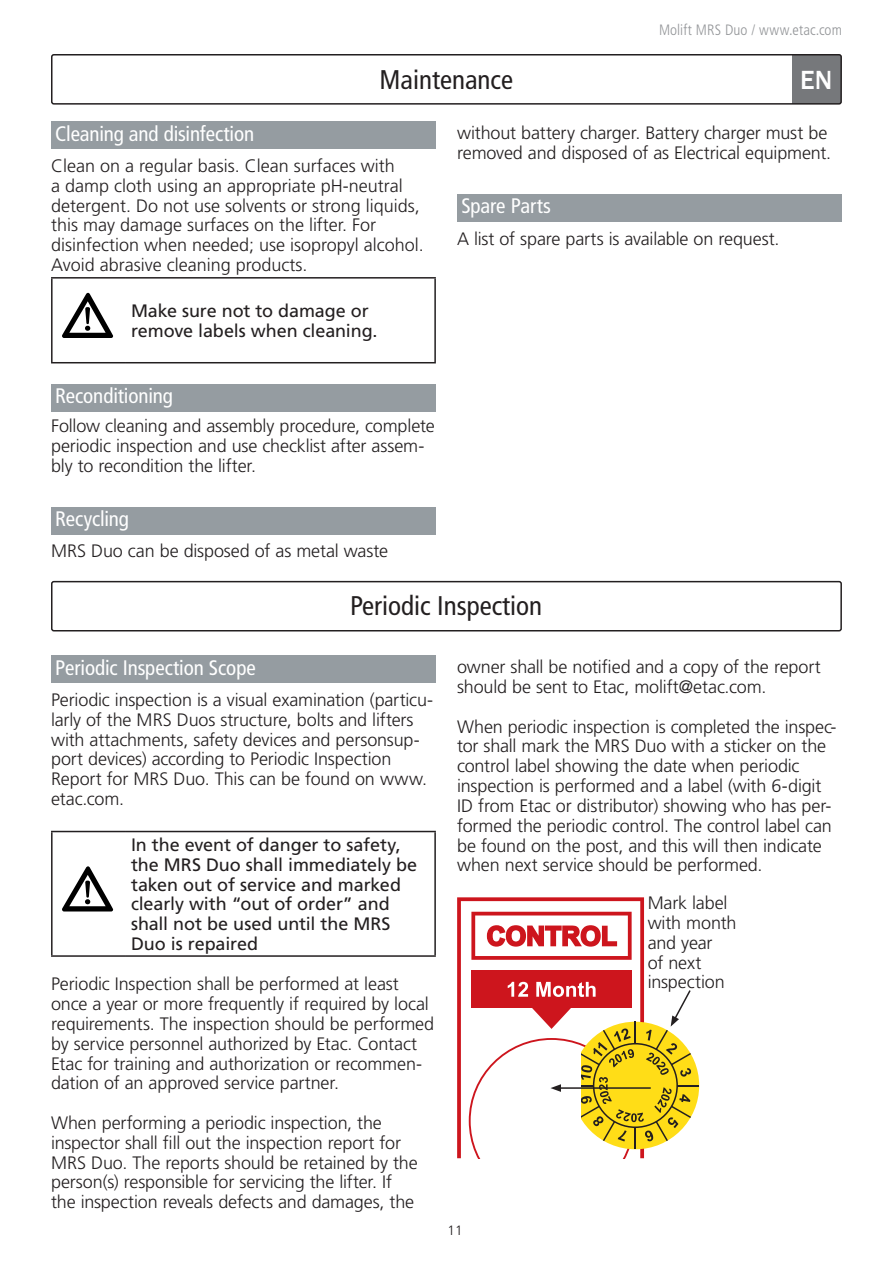
<style>
.page{position:relative;width:893px;height:1263px;background:#fff}
.page>*{position:absolute;margin:0;border:0;box-sizing:border-box;transform-origin:0 0}
.Chapter_header{font:condensed 27px "Frutiger LT Pro";color:#231f20}
.t1{font:500 27px "Franklin Gothic";color:#fff}
.Paragraph_header_-_on_grey_ruler{font:condensed 21px "Frutiger LT Pro";letter-spacing:-.005em;color:#fff}
.Body_text{font:300 18px/19.8px "Frutiger LT Pro";letter-spacing:-.01em;color:#231f20}
.Body_text-2{font:18px/19.8px "Frutiger LT Pro";letter-spacing:-.005em;color:#231f20}
.t2{font:300 condensed 15px "Frutiger LT Pro";letter-spacing:.005em;color:#939598}
.t3{font:300 13.5px "Frutiger LT Pro";color:#231f20}
</style>
<div class="page">
<div style="left:792px;top:55px;width:49px;height:49px;background:#76787b"></div>
<div style="left:51px;top:54px;width:791px;height:51px;border:2px solid #231f20;border-radius:2px"></div>
<div style="left:51px;top:122px;width:385px;height:27px;background:#959ca1"></div>
<div style="left:51px;top:384px;width:385px;height:27px;background:#959ca1"></div>
<div style="left:51px;top:507px;width:385px;height:27px;background:#959ca1"></div>
<hr style="left:51px;top:277px;width:74px;height:2px;background:#231f20">
<hr style="left:51px;top:279px;width:2px;height:83px;background:#231f20">
<hr style="left:125px;top:277px;width:311px;height:2px;background:#231f20">
<hr style="left:434px;top:279px;width:2px;height:83px;background:#231f20">
<hr style="left:51px;top:362px;width:74px;height:1px;background:#231f20">
<hr style="left:125px;top:362px;width:311px;height:1px;background:#231f20">
<svg style="left:62px;top:293px;width:51px;height:45px"></svg>
<div style="left:457px;top:194px;width:385px;height:27px;background:#959ca1"></div>
<div style="left:51px;top:581px;width:791px;height:50px;border:2px solid #231f20;border-radius:2px"></div>
<div style="left:51px;top:655px;width:385px;height:28px;background:#959ca1"></div>
<hr style="left:51px;top:831px;width:74px;height:1px;background:#231f20">
<hr style="left:51px;top:832px;width:2px;height:123px;background:#231f20">
<hr style="left:125px;top:831px;width:311px;height:1px;background:#231f20">
<hr style="left:434px;top:832px;width:2px;height:123px;background:#231f20">
<hr style="left:51px;top:955px;width:74px;height:2px;background:#231f20">
<hr style="left:125px;top:955px;width:311px;height:2px;background:#231f20">
<svg style="left:62px;top:866px;width:51px;height:45px"></svg>
<svg style="left:457px;top:897px;width:187px;height:261px"></svg>
<svg style="left:471px;top:912px;width:161px;height:48px"></svg>
<div style="left:471px;top:970px;width:161px;height:38px;background:#cd151d"></div>
<svg style="left:469px;top:982px;width:230px;height:176px"></svg>
<p class="t2" style="left:659px;top:22px;width:184px">Molift MRS Duo / www.etac.com</p>
<p class="Chapter_header" style="left:379px;top:63px;width:135px">Maintenance</p>
<h1 class="t1" style="left:800px;top:63px;width:34px">EN</h1>
<p class="Paragraph_header_-_on_grey_ruler" style="left:55px;top:121px;width:200px">Cleaning and disinfection</p>
<p class="Body_text" style="left:51px;top:156px;width:371px">Clean on a regular basis. Clean surfaces with<br>a damp cloth using an appropriate pH-neutral detergent. Do not use solvents or strong liquids, this may damage surfaces on the lifter. For disinfection when needed; use isopropyl alcohol.<br>Avoid abrasive cleaning products.</p>
<p class="Body_text-2" style="left:131px;top:301px;width:248px">Make sure not to damage or remove labels when cleaning.</p>
<p class="Paragraph_header_-_on_grey_ruler" style="left:55px;top:384px;width:119px">Reconditioning</p>
<p class="Body_text" style="left:51px;top:416px;width:385px">Follow cleaning and assembly procedure, complete periodic inspection and use checklist after assem&shy;bly to recondition the lifter.</p>
<p class="Paragraph_header_-_on_grey_ruler" style="left:55px;top:507px;width:75px">Recycling</p>
<p class="Body_text" style="left:51px;top:541px;width:339px">MRS Duo can be disposed of as metal waste</p>
<p class="Body_text" style="left:457px;top:123px;width:372px">without battery charger. Battery charger must be removed and disposed of as Electrical equipment.</p>
<p class="Paragraph_header_-_on_grey_ruler" style="left:461px;top:194px;width:91px">Spare Parts</p>
<p class="Body_text" style="left:457px;top:229px;width:320px">A list of spare parts is available on request.</p>
<p class="Chapter_header" style="left:350px;top:590px;width:193px">Periodic Inspection</p>
<p class="Paragraph_header_-_on_grey_ruler" style="left:55px;top:655px;width:202px">Periodic Inspection Scope</p>
<p class="Body_text" style="left:51px;top:690px;width:384px">Periodic inspection is a visual examination (particu&shy;larly of the MRS Duos structure, bolts and lifters</p>
<p class="Body_text" style="left:51px;top:729px;width:370px">with attachments, safety devices and personsup&shy;port devices) according to Periodic Inspection</p>
<p class="Body_text" style="left:51px;top:769px;width:374px">Report for MRS Duo. This can be found on www.</p>
<p class="Body_text" style="left:51px;top:789px;width:71px">etac.com.</p>
<p class="Body_text-2" style="left:131px;top:835px;width:288px">In the event of danger to safety, the MRS Duo shall immediately be taken out of service and marked clearly with “out of order” and shall not be used until the MRS<br>Duo is repaired</p>
<p class="Body_text" style="left:51px;top:974px;width:385px">Periodic Inspection shall be performed at least once a year or more frequently if required by local requirements. The inspection should be performed by service personnel authorized by Etac. Contact Etac for training and authorization or recommen&shy;dation of an approved service partner.</p>
<p class="Body_text" style="left:51px;top:1113px;width:368px">When performing a periodic inspection, the inspector shall fill out the inspection report for MRS Duo. The reports should be retained by the person(s) responsible for servicing the lifter. If the inspection reveals defects and damages, the</p>
<p class="Body_text" style="left:457px;top:657px;width:365px">owner shall be notified and a copy of the report should be sent to Etac, molift@etac.com.</p>
<p class="Body_text" style="left:457px;top:717px;width:381px">When periodic inspection is completed the inspec&shy;tor shall mark the MRS Duo with a sticker on the control label showing the date when periodic inspection is performed and a label (with 6-digit ID from Etac or distributor) showing who has per&shy;formed the periodic control. The control label can be found on the post, and this will then indicate when next service should be performed.</p>
<p class="Body_text" style="left:648px;top:893px;width:90px">Mark label with month and year<br>of next inspection</p>
<p class="t3" style="left:447px;top:1222px;width:17px">11</p>
</div>
